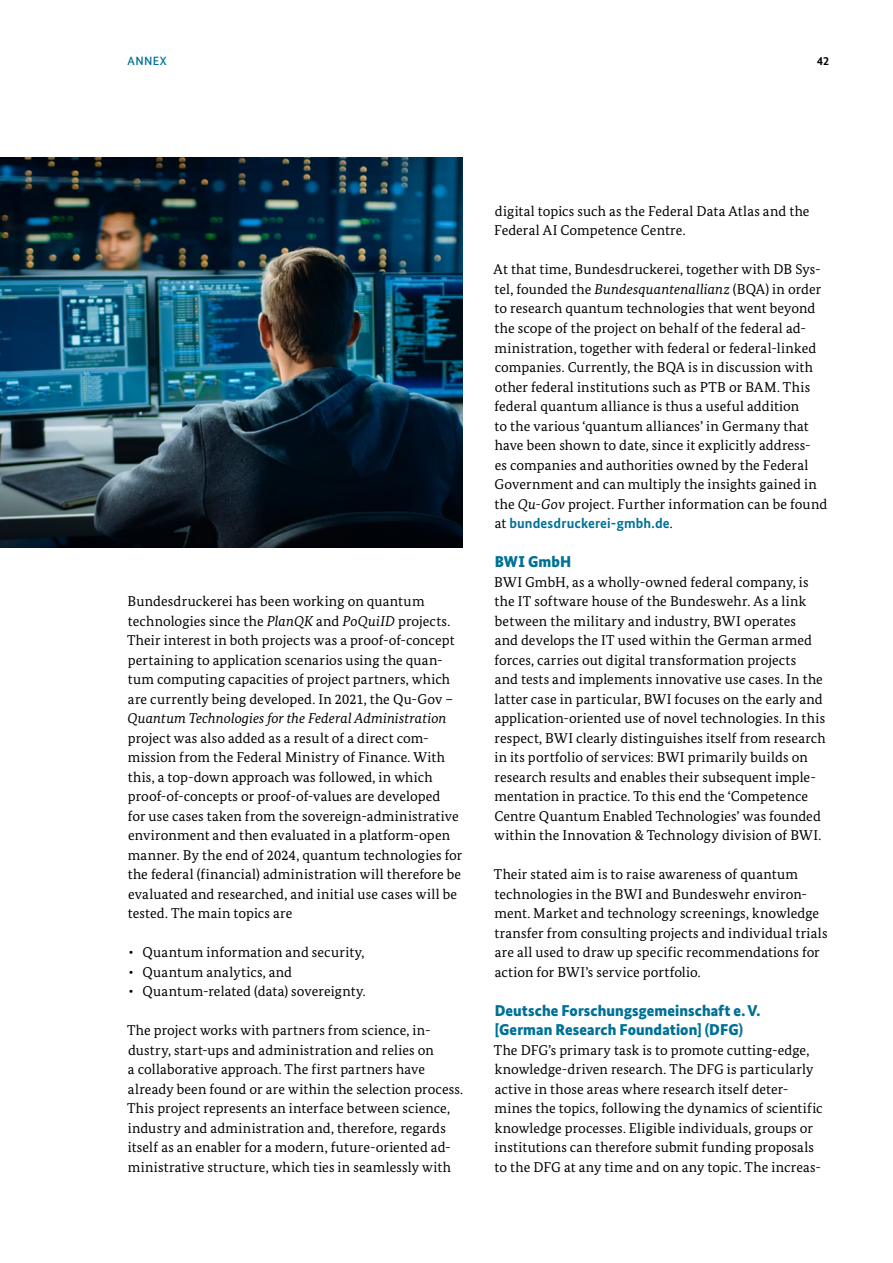
<style>
.page{position:relative;width:893px;height:1263px;background:#fff}
.page>*{position:absolute;margin:0;border:0;box-sizing:border-box;transform-origin:0 0}
.t1{font:900 15.75px/19.5px "Bundes Sans";letter-spacing:.005em;color:#007196}
.t2{font:14.25px/19.5px "Bundes Serif";letter-spacing:.01em;color:#000}
.t3{font:500 12px "Bundes Sans";letter-spacing:.03em;color:#007196}
.t4{font:700 12px "Bundes Sans";color:#000}
.s1{font-style:italic}
.s2{font-family:"Bundes Sans";font-weight:700;color:#007196}
</style>
<div class="page">
<img style="left:0;top:157px;width:462px;height:391px">
<p class="t3" style="left:128px;top:53px;width:41px">ANNEX</p>
<p class="t4" style="left:817px;top:53px;width:13px">42</p>
<p class="t2" style="left:127px;top:591px;width:337px">Bundesdruckerei has been working on quantum technologies since the <span class="s1">PlanQK</span> and <span class="s1">PoQuiID</span> projects.<br>Their interest in both projects was a proof-of-concept pertaining to application scenarios using the quan&shy;tum computing capacities of project partners, which are currently being developed. In 2021, the Qu-Gov – <span class="s1">Quantum Technologies for the Federal Administration </span>project was also added as a result of a direct com&shy;mission from the Federal Ministry of Finance. With this, a top-down approach was followed, in which proof-of-concepts or proof-of-values are developed<br>for use cases taken from the sovereign-administrative environment and then evaluated in a platform-open manner. By the end of 2024, quantum technologies for the federal (financial) administration will therefore be evaluated and researched, and initial use cases will be tested. The main topics are</p>
<p class="t2" style="left:129px;top:942px;width:237px">∙ Quantum information and security,</p>
<p class="t2" style="left:129px;top:962px;width:165px">∙ Quantum analytics, and</p>
<p class="t2" style="left:129px;top:981px;width:238px">∙ Quantum-related (data) sovereignty.</p>
<p class="t2" style="left:127px;top:1020px;width:338px">The project works with partners from science, in&shy;dustry, start-ups and administration and relies on<br>a collaborative approach. The first partners have already been found or are within the selection process.<br>This project represents an interface between science, industry and administration and, therefore, regards itself as an enabler for a modern, future-oriented ad&shy;ministrative structure, which ties in seamlessly with</p>
<p class="t2" style="left:494px;top:201px;width:317px">digital topics such as the Federal Data Atlas and the<br>Federal AI Competence Centre.</p>
<p class="t2" style="left:494px;top:260px;width:335px">At that time, Bundesdruckerei, together with DB Sys&shy;tel, founded the <span class="s1">Bundesquantenallianz</span> (BQA) in order to research quantum technologies that went beyond the scope of the project on behalf of the federal ad&shy;ministration, together with federal or federal-linked companies. Currently, the BQA is in discussion with other federal institutions such as PTB or BAM. This federal quantum alliance is thus a useful addition<br>to the various ‘quantum alliances’ in Germany that have been shown to date, since it explicitly address-<br>es companies and authorities owned by the Federal Government and can multiply the insights gained in the <span class="s1">Qu-Gov</span> project. Further information can be found at <span class="s2">bundesdruckerei-gmbh.de</span>.</p>
<h4 class="t1" style="left:495px;top:552px;width:78px">BWI GmbH</h4>
<p class="t2" style="left:494px;top:572px;width:333px">BWI GmbH, as a wholly-owned federal company, is the IT software house of the Bundeswehr. As a link between the military and industry, BWI operates<br>and develops the IT used within the German armed forces, carries out digital transformation projects<br>and tests and implements innovative use cases. In the latter case in particular, BWI focuses on the early and application-oriented use of novel technologies. In this respect, BWI clearly distinguishes itself from research in its portfolio of services: BWI primarily builds on research results and enables their subsequent imple&shy;mentation in practice. To this end the ‘Competence Centre Quantum Enabled Technologies’ was founded within the Innovation &amp; Technology division of BWI.</p>
<p class="t2" style="left:494px;top:864px;width:335px">Their stated aim is to raise awareness of quantum technologies in the BWI and Bundeswehr environ&shy;ment. Market and technology screenings, knowledge transfer from consulting projects and individual trials are all used to draw up specific recommendations for action for BWI’s service portfolio.</p>
<h4 class="t1" style="left:495px;top:1000px;width:267px">Deutsche Forschungsgemeinschaft e.V. [German Research Foundation] (DFG)</h4>
<p class="t2" style="left:494px;top:1040px;width:330px">The DFG’s primary task is to promote cutting-edge, knowledge-driven research. The DFG is particularly active in those areas where research itself deter&shy;mines the topics, following the dynamics of scientific knowledge processes. Eligible individuals, groups or institutions can therefore submit funding proposals to the DFG at any time and on any topic. The increas-</p>
</div>
